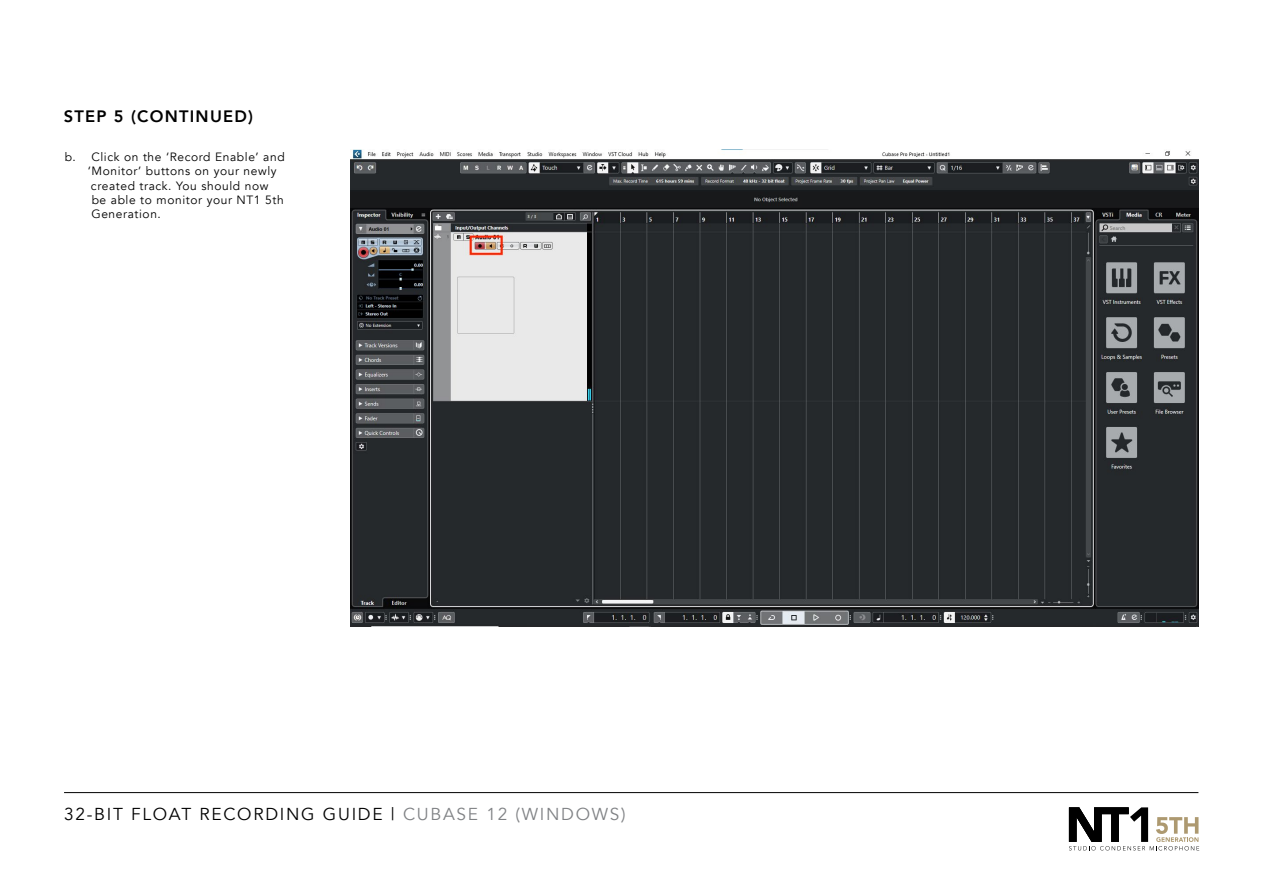
<style>
.page{position:relative;width:1263px;height:893px;background:#fff}
.page>*{position:absolute;margin:0;border:0;box-sizing:border-box;transform-origin:0 0}
.t1{font:17.25px "Avenir";letter-spacing:.1em;color:#000}
.t2{font:800 16.5px "Avenir";letter-spacing:.075em;color:#000}
.t3{font:12px "Avenir";letter-spacing:.05em;color:#000}
.s1{color:#808285}
</style>
<div class="page">
<hr style="left:64px;top:792px;width:1134px;height:1px;background:#000">
<svg style="left:1069px;top:807px;width:130px;height:43px"></svg>
<img style="left:350px;top:150px;width:848px;height:477px">
<h2 class="t2" style="left:64px;top:103px;width:191px">STEP 5 (CONTINUED)</h2>
<p class="t3" style="left:65px;top:150px;width:222px">b. Click on the ‘Record Enable’ and</p>
<p class="t3" style="left:88px;top:164px;width:190px">‘Monitor’ buttons on your newly</p>
<p class="t3" style="left:91px;top:178px;width:179px">created track. You should now</p>
<p class="t3" style="left:92px;top:193px;width:193px">be able to monitor your NT1 5th</p>
<p class="t3" style="left:91px;top:207px;width:71px">Generation.</p>
<h1 class="t1" style="left:64px;top:804px;width:563px">32-BIT FLOAT RECORDING GUIDE | <span class="s1">CUBASE 12 (WINDOWS)</span></h1>
</div>
